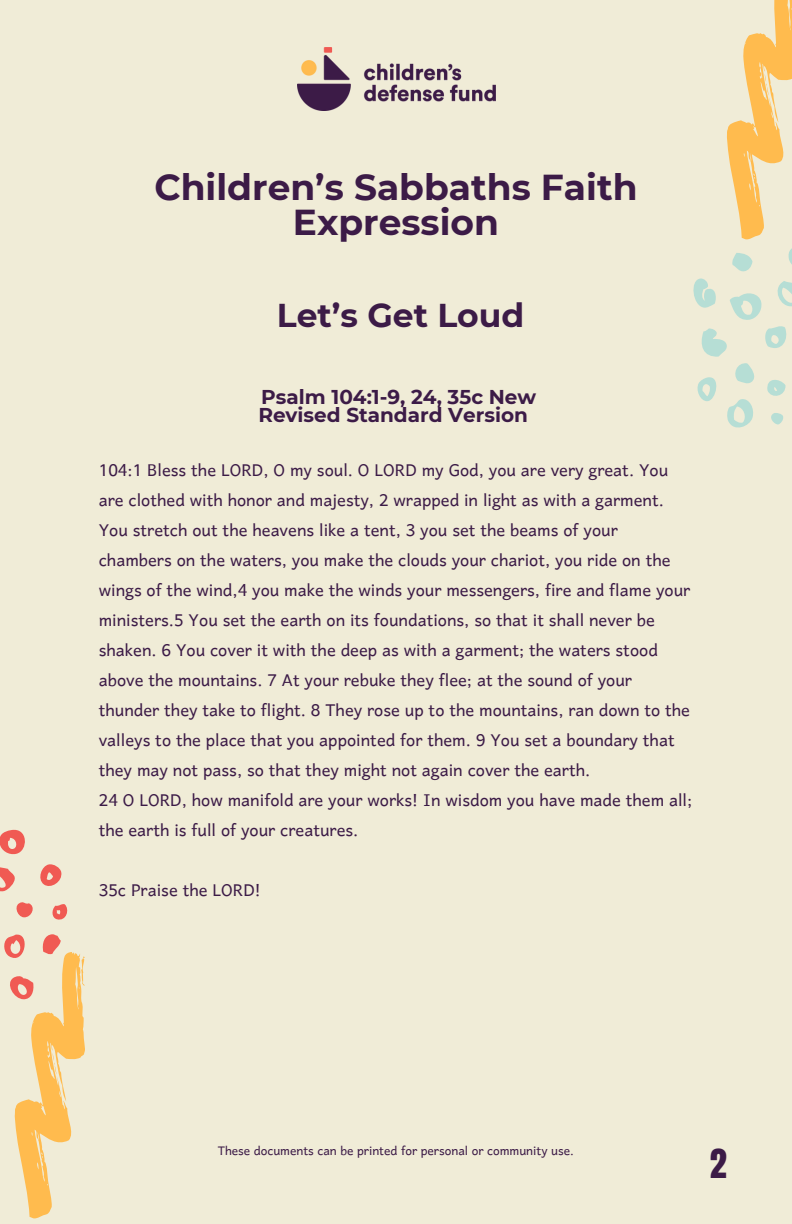
<style>
.page{position:relative;width:792px;height:1224px;background:#f0ecd7}
.page>*{position:absolute;margin:0;border:0;box-sizing:border-box;transform-origin:0 0}
.t1{font:700 36px/34.4px "Montserrat";color:#3c1b47;text-align:center}
.t2{font:34.4px "Anton";color:#3c1b47}
.t3{font:700 33px "Montserrat";color:#3c1b47}
.t4{font:22px/30px "Harmattan";color:#3c1b47}
.t5{font:700 20px/18px "Montserrat";color:#3c1b47}
.t6{font:16px "Harmattan";color:#3c1b47}
</style>
<div class="page">
<svg style="left:0;top:830px;width:25px;height:25px"></svg>
<svg style="left:40px;top:864px;width:22px;height:22px"></svg>
<svg style="left:0;top:867px;width:15px;height:25px"></svg>
<svg style="left:16px;top:902px;width:17px;height:16px"></svg>
<svg style="left:52px;top:904px;width:16px;height:16px"></svg>
<svg style="left:4px;top:934px;width:81px;height:285px"></svg>
<svg style="left:727px;top:0;width:65px;height:272px"></svg>
<svg style="left:693px;top:278px;width:99px;height:150px"></svg>
<img style="left:297px;top:48px;width:198px;height:63px">
<h1 class="t1" style="left:154px;top:170px;width:485px">Children’s Sabbaths Faith<br>Expression</h1>
<p class="t3" style="left:277px;top:295px;width:249px">Let’s Get Loud</p>
<p class="t5" style="left:258px;top:388px;width:279px">Psalm 104:1-9, 24, 35c New<br>Revised Standard Version</p>
<h1 class="t4" style="left:99px;top:454px;width:595px">104:1 Bless the LORD, O my soul. O LORD my God, you are very great. You are clothed with honor and majesty, 2 wrapped in light as with a garment.<br>You stretch out the heavens like a tent, 3 you set the beams of your chambers on the waters, you make the clouds your chariot, you ride on the wings of the wind,4 you make the winds your messengers, fire and flame your ministers.5 You set the earth on its foundations, so that it shall never be shaken. 6 You cover it with the deep as with a garment; the waters stood above the mountains. 7 At your rebuke they flee; at the sound of your thunder they take to flight. 8 They rose up to the mountains, ran down to the valleys to the place that you appointed for them. 9 You set a boundary that they may not pass, so that they might not again cover the earth.<br>24 O LORD, how manifold are your works! In wisdom you have made them all; the earth is full of your creatures.</h1>
<h2 class="t4" style="left:99px;top:874px;width:164px">35c Praise the LORD!</h2>
<p class="t6" style="left:218px;top:1140px;width:358px">These documents can be printed for personal or community use.</p>
<p class="t2" style="left:710px;top:1139px;width:18px">2</p>
</div>
